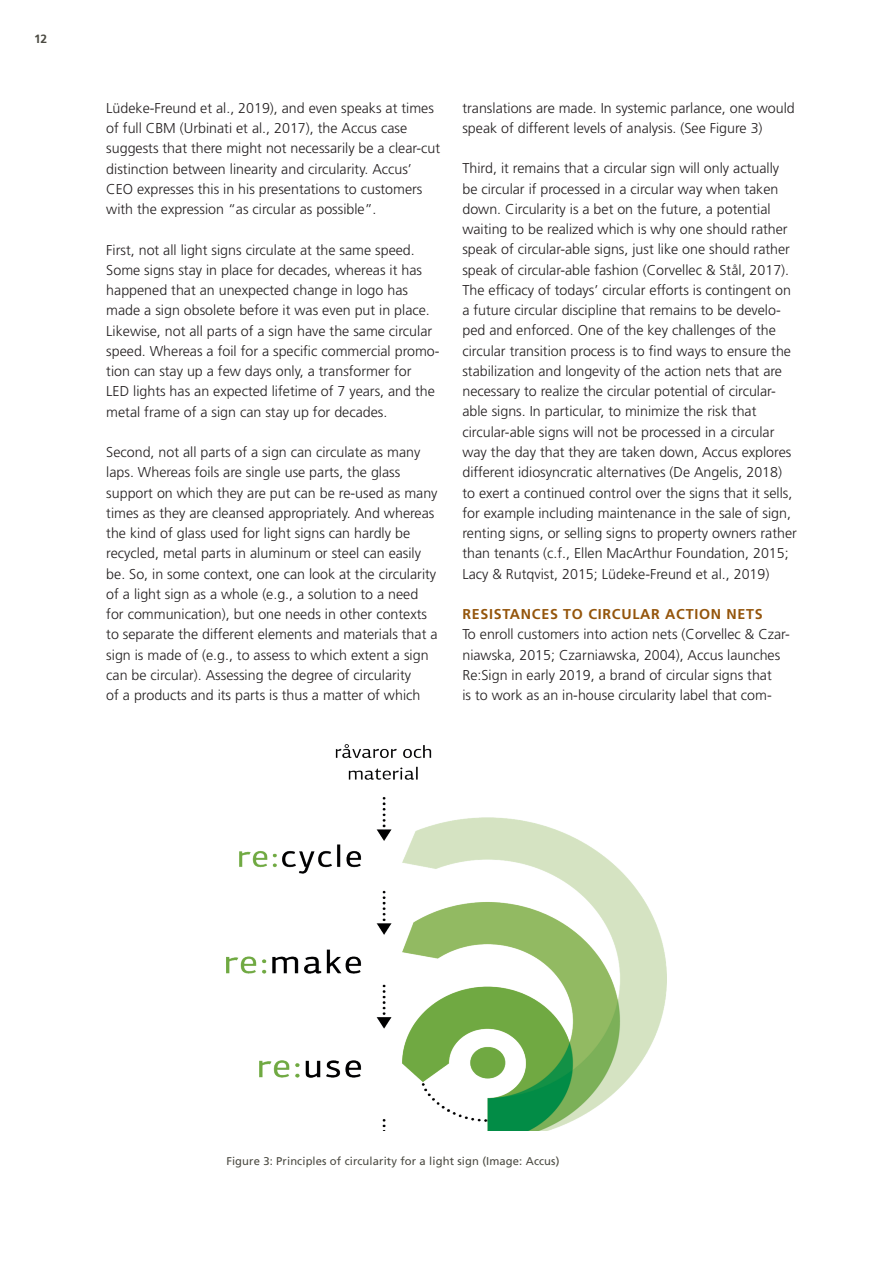
<style>
.page{position:relative;width:893px;height:1263px;background:#fff}
.page>*{position:absolute;margin:0;border:0;box-sizing:border-box;transform-origin:0 0}
.t1{font:300 14.25px/20.2px "Frutiger LT Std";color:#231f20}
.t2{font:700 14.25px "Frutiger LT Std";letter-spacing:.05em;color:#94550c}
.t3{font:700 12px "Frutiger LT Std";color:#4c4b43}
.t4{font:11.25px "Frutiger LT Std";letter-spacing:.01em;color:#4c4b43}
</style>
<div class="page">
<img style="left:226px;top:744px;width:441px;height:387px">
<p class="t3" style="left:34px;top:32px;width:15px">12</p>
<p class="t1" style="left:106px;top:98px;width:335px">Lüdeke-Freund et al., 2019), and even speaks at times of full CBM (Urbinati et al., 2017), the Accus case suggests that there might not necessarily be a clear-cut distinction between linearity and circularity. Accus’ CEO expresses this in his presentations to customers with the expression “as circular as possible”.</p>
<p class="t1" style="left:106px;top:240px;width:335px">First, not all light signs circulate at the same speed.<br>Some signs stay in place for decades, whereas it has happened that an unexpected change in logo has made a sign obsolete before it was even put in place.<br>Likewise, not all parts of a sign have the same circular speed. Whereas a foil for a specific commercial promo&shy;tion can stay up a few days only, a transformer for<br>LED lights has an expected lifetime of 7 years, and the metal frame of a sign can stay up for decades.</p>
<p class="t1" style="left:106px;top:442px;width:333px">Second, not all parts of a sign can circulate as many laps. Whereas foils are single use parts, the glass support on which they are put can be re-used as many times as they are cleansed appropriately. And whereas the kind of glass used for light signs can hardly be recycled, metal parts in aluminum or steel can easily be. So, in some context, one can look at the circularity of a light sign as a whole (e.g., a solution to a need for communication), but one needs in other contexts to separate the different elements and materials that a sign is made of (e.g., to assess to which extent a sign can be circular). Assessing the degree of circularity<br>of a products and its parts is thus a matter of which</p>
<p class="t1" style="left:462px;top:98px;width:334px">translations are made. In systemic parlance, one would speak of different levels of analysis. (See Figure 3)</p>
<p class="t1" style="left:462px;top:159px;width:336px">Third, it remains that a circular sign will only actually be circular if processed in a circular way when taken down. Circularity is a bet on the future, a potential waiting to be realized which is why one should rather speak of circular-able signs, just like one should rather speak of circular-able fashion (Corvellec &amp; Stål, 2017).<br>The efficacy of todays’ circular efforts is contingent on a future circular discipline that remains to be develo&shy;ped and enforced. One of the key challenges of the circular transition process is to find ways to ensure the stabilization and longevity of the action nets that are necessary to realize the circular potential of circular&shy;able signs. In particular, to minimize the risk that circular-able signs will not be processed in a circular way the day that they are taken down, Accus explores different idiosyncratic alternatives (De Angelis, 2018) to exert a continued control over the signs that it sells, for example including maintenance in the sale of sign, renting signs, or selling signs to property owners rather than tenants (c.f., Ellen MacArthur Foundation, 2015; Lacy &amp; Rutqvist, 2015; Lüdeke-Freund et al., 2019)</p>
<p class="t2" style="left:462px;top:606px;width:302px">RESISTANCES TO CIRCULAR ACTION NETS</p>
<p class="t1" style="left:462px;top:624px;width:329px">To enroll customers into action nets (Corvellec &amp; Czar&shy;niawska, 2015; Czarniawska, 2004), Accus launches Re:Sign in early 2019, a brand of circular signs that<br>is to work as an in-house circularity label that com-</p>
<p class="t4" style="left:226px;top:1155px;width:335px">Figure 3: Principles of circularity for a light sign (Image: Accus)</p>
</div>
